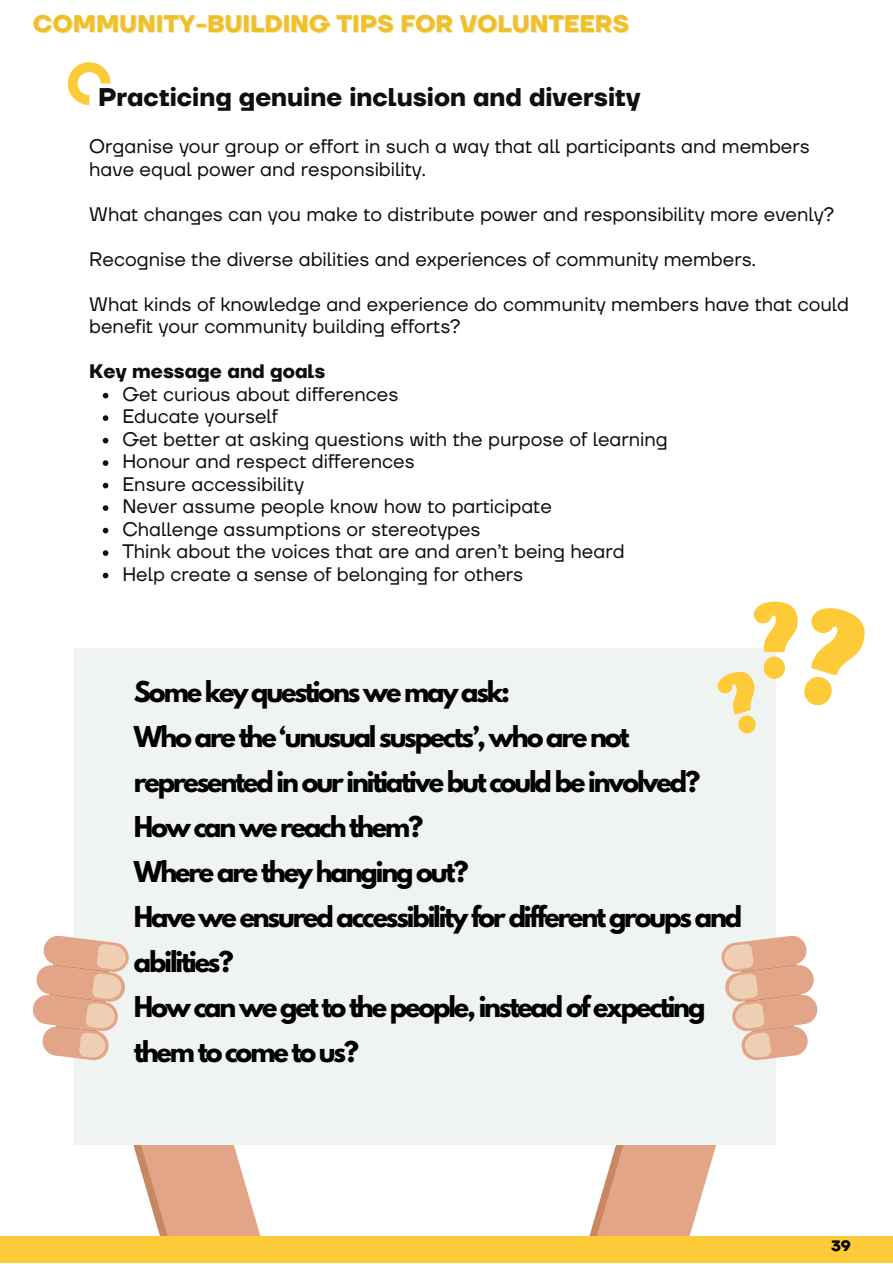
<style>
.page{position:relative;width:893px;height:1264px;background:#fff}
.page>*{position:absolute;margin:0;border:0;box-sizing:border-box;transform-origin:0 0}
.t1{font:700 25.5px/45px "League Spartan";letter-spacing:-.085em;color:#000}
.t2{font:700 25.5px "TT Firs Neue";color:#100f0d}
.t3{font:700 24px "TT Firs Neue";color:#efc02b}
.t4{font:19.5px/22.5px "TT Firs Neue";color:#100f0d}
.t5{font:700 19.5px "TT Firs Neue";color:#100f0d}
.t6{font:700 15px "TT Firs Neue";color:#000}
</style>
<div class="page">
<svg style="left:68px;top:62px;width:43px;height:43px"></svg>
<svg style="left:111px;top:1144px;width:152px;height:92px"></svg>
<svg style="left:586px;top:1144px;width:152px;height:92px"></svg>
<div style="left:74px;top:648px;width:702px;height:496px;background:#eff4f2"></div>
<svg style="left:721px;top:935px;width:97px;height:126px"></svg>
<svg style="left:32px;top:935px;width:97px;height:126px"></svg>
<svg style="left:103px;top:393px;width:5px;height:5px"></svg>
<svg style="left:103px;top:415px;width:5px;height:6px"></svg>
<svg style="left:103px;top:438px;width:5px;height:5px"></svg>
<svg style="left:103px;top:460px;width:5px;height:6px"></svg>
<svg style="left:103px;top:483px;width:5px;height:5px"></svg>
<svg style="left:103px;top:505px;width:5px;height:6px"></svg>
<svg style="left:103px;top:528px;width:5px;height:5px"></svg>
<svg style="left:103px;top:550px;width:5px;height:6px"></svg>
<svg style="left:103px;top:572px;width:5px;height:6px"></svg>
<svg style="left:717px;top:601px;width:147px;height:132px"></svg>
<div style="left:0;top:1236px;width:892px;height:26px;background:#fecb38"></div>
<p class="t3" style="left:33px;top:9px;width:597px">COMMUNITY-BUILDING TIPS FOR VOLUNTEERS</p>
<p class="t2" style="left:98px;top:82px;width:544px">Practicing genuine inclusion and diversity</p>
<p class="t4" style="left:89px;top:136px;width:722px">Organise your group or effort in such a way that all participants and members have equal power and responsibility.</p>
<p class="t4" style="left:89px;top:203px;width:746px">What changes can you make to distribute power and responsibility more evenly?</p>
<p class="t4" style="left:89px;top:248px;width:668px">Recognise the diverse abilities and experiences of community members.</p>
<p class="t4" style="left:89px;top:293px;width:761px">What kinds of knowledge and experience do community members have that could benefit your community building efforts?</p>
<p class="t5" style="left:89px;top:359px;width:237px">Key message and goals</p>
<p class="t4" style="left:122px;top:383px;width:277px">Get curious about differences</p>
<p class="t4" style="left:122px;top:406px;width:157px">Educate yourself</p>
<p class="t4" style="left:122px;top:428px;width:547px">Get better at asking questions with the purpose of learning</p>
<p class="t4" style="left:122px;top:451px;width:294px">Honour and respect differences</p>
<p class="t4" style="left:122px;top:473px;width:183px">Ensure accessibility</p>
<p class="t4" style="left:122px;top:496px;width:431px">Never assume people know how to participate</p>
<p class="t4" style="left:122px;top:518px;width:359px">Challenge assumptions or stereotypes</p>
<p class="t4" style="left:122px;top:541px;width:503px">Think about the voices that are and aren’t being heard</p>
<p class="t4" style="left:122px;top:563px;width:402px">Help create a sense of belonging for others</p>
<p class="t1" style="left:134px;top:672px;width:378px">Some key questions we may ask:</p>
<p class="t1" style="left:134px;top:717px;width:567px">Who are the ‘unusual suspects’, who are not represented in our initiative but could be involved?</p>
<p class="t1" style="left:134px;top:807px;width:291px">How can we reach them?</p>
<p class="t1" style="left:134px;top:852px;width:336px">Where are they hanging out?</p>
<p class="t1" style="left:134px;top:897px;width:609px">Have we ensured accessibility for different groups and abilities?</p>
<p class="t1" style="left:134px;top:987px;width:573px">How can we get to the people, instead of expecting them to come to us?</p>
<p class="t6" style="left:831px;top:1237px;width:21px">39</p>
</div>
